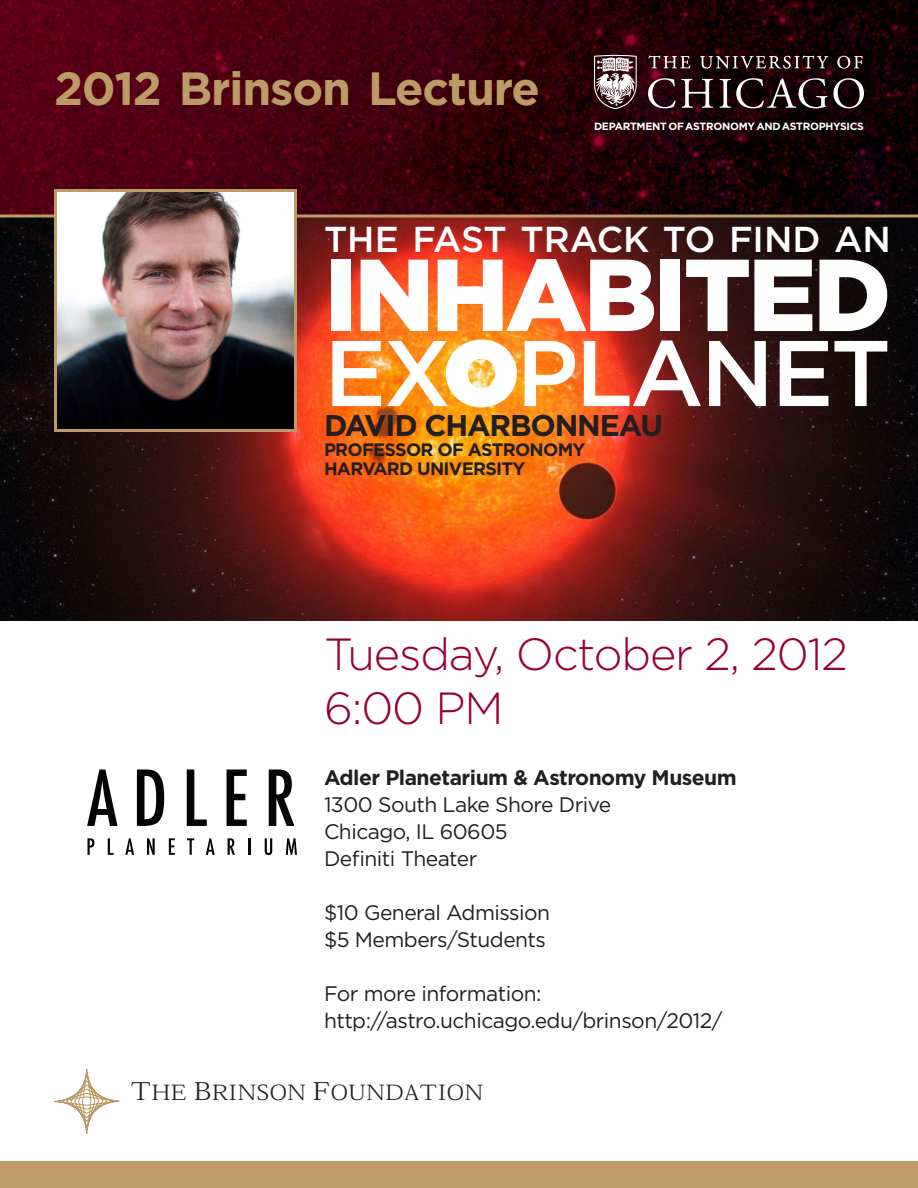
<style>
.page{position:relative;width:918px;height:1188px;background:#fff}
.page>*{position:absolute;margin:0;border:0;box-sizing:border-box;transform-origin:0 0}
.t1{font:900 102px "Gotham";letter-spacing:-.03em;color:#fff}
.t2{font:500 93px "Gotham";letter-spacing:-.03em;color:#fff}
.t3{font:700 46.5px "Gotham";letter-spacing:-.025em;color:#bc9b69}
.t4{font:300 45px/54px "Gotham";letter-spacing:-.025em;color:#98012d}
.t5{font:500 36px "Gotham";color:#fff}
.t6{font:700 30px "Gotham";letter-spacing:-.04em;color:#231f20}
.t7{font:22.2px "Caslon Five Forty";letter-spacing:.025em;color:#231f20}
.t8{font:21px/27px "Gotham";letter-spacing:-.025em;color:#231f20}
.t9{font:700 21px "Gotham";letter-spacing:-.025em;color:#231f20}
.t10{font:700 18px/19.5px "Gotham";letter-spacing:-.04em;color:#231f20}
.t11{font:700 10.5px "Gotham";letter-spacing:-.025em;color:#fff}
.s1{font-weight:900}
.s2{font-size:25.95px}
</style>
<div class="page">
<img style="left:0;top:218px;width:918px;height:403px">
<svg style="left:0;top:0;width:918px;height:214px;background:#36000b"></svg>
<svg style="left:54px;top:1069px;width:66px;height:65px"></svg>
<svg style="left:87px;top:770px;width:30px;height:56px"></svg>
<svg style="left:137px;top:770px;width:27px;height:56px"></svg>
<svg style="left:187px;top:770px;width:20px;height:56px"></svg>
<svg style="left:227px;top:770px;width:20px;height:56px"></svg>
<svg style="left:269px;top:770px;width:25px;height:56px"></svg>
<svg style="left:87px;top:838px;width:7px;height:17px"></svg>
<svg style="left:108px;top:838px;width:6px;height:17px"></svg>
<svg style="left:125px;top:838px;width:9px;height:17px"></svg>
<svg style="left:147px;top:838px;width:8px;height:17px"></svg>
<svg style="left:169px;top:838px;width:6px;height:17px"></svg>
<svg style="left:187px;top:838px;width:7px;height:17px"></svg>
<svg style="left:206px;top:838px;width:9px;height:17px"></svg>
<svg style="left:228px;top:838px;width:7px;height:17px"></svg>
<hr style="left:248px;top:838px;width:3px;height:17px;background:#040503">
<svg style="left:265px;top:838px;width:7px;height:17px"></svg>
<svg style="left:286px;top:838px;width:11px;height:17px"></svg>
<svg style="left:594px;top:55px;width:270px;height:54px;background:#4f393d"></svg>
<svg style="left:0;top:214px;width:918px;height:4px;background:#997651"></svg>
<img style="left:58px;top:193px;width:235px;height:235px">
<div style="left:54px;top:189px;width:243px;height:243px;border:3px solid #bc9b69"></div>
<div style="left:0;top:1161px;width:918px;height:27px;background:#bc9b69"></div>
<h3 class="t3" style="left:54px;top:57px;width:487px">2012 BRINSON LECTURE</h3>
<p class="t11" style="left:594px;top:119px;width:272px">DEPARTM ENT OF ASTRONOMY AND ASTROPHYSICS</p>
<h3 class="t5" style="left:324px;top:215px;width:569px">THE FAST TRACK TO FIND AN</h3>
<h1 class="t1" style="left:324px;top:233px;width:569px">INHABITED</h1>
<h2 class="t2" style="left:324px;top:312px;width:561px">EX<span class="s1">o</span>PLANET</h2>
<h3 class="t6" style="left:324px;top:406px;width:341px">DAVID CHARBONNEAU</h3>
<p class="t10" style="left:324px;top:439px;width:263px">PROFESSOR OF ASTRONOMY<br>HARVARD UNIVERSITY</p>
<h3 class="t4" style="left:324px;top:626px;width:525px">Tuesday, October 2, 2012<br>6:00 PM</h3>
<p class="t9" style="left:324px;top:764px;width:414px">ADLER PLANETARIUM &amp; ASTRONOMY MUSEUM</p>
<p class="t8" style="left:324px;top:791px;width:289px">1300 South Lake Shore Drive<br>Chicago, IL 60605<br>Definiti Theater</p>
<p class="t8" style="left:324px;top:899px;width:228px">$10 General Admission $5 Members/Students</p>
<p class="t8" style="left:324px;top:980px;width:400px">For more information: http://astro.uchicago.edu/brinson/2012/</p>
<p class="t7" style="left:131px;top:1078px;width:354px"><span class="s2">T</span>HE <span class="s2">B</span>RINSON <span class="s2">F</span>OUNDATION</p>
</div>
